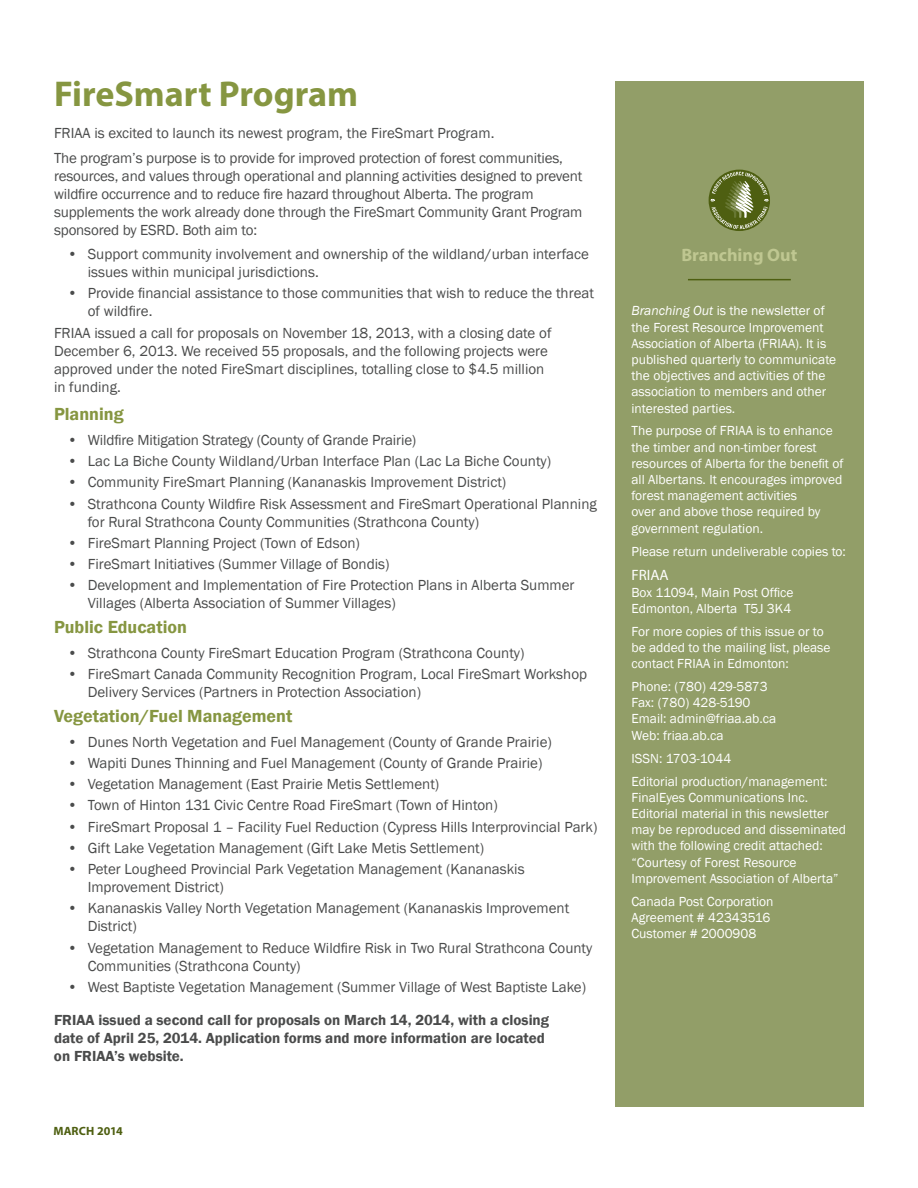
<style>
.page{position:relative;width:918px;height:1188px;background:#fff}
.page>*{position:absolute;margin:0;border:0;box-sizing:border-box;transform-origin:0 0}
.t1{font:700 36px "Myriad Pro";color:#869641}
.t2{font:600 18px "Franklin Gothic";color:#869641}
.t3{font:700 18px "Myriad Pro";color:#bfc791}
.t4{font:15px/18px "Franklin Gothic";color:#4a4b4b}
.t5{font:600 15px/18px "Franklin Gothic";color:#4a4b4b}
.t6{font:15px "Myriad Pro";color:#fff}
.t7{font:13.5px/16.2px "Franklin Gothic";color:#fff}
.t8{font:700 12px "Myriad Pro";letter-spacing:.01em;color:#4e5f11}
.s1{font-style:italic}
</style>
<div class="page">
<div style="left:616px;top:81px;width:248px;height:1026px;background:#929e68"></div>
<hr style="left:688px;top:279px;width:103px;height:1px;background:#4e5f11">
<svg style="left:709px;top:170px;width:61px;height:61px"></svg>
<svg style="left:711px;top:172px;width:58px;height:57px"></svg>
<h1 class="t1" style="left:54px;top:71px;width:306px">FireSmart Program</h1>
<p class="t4" style="left:54px;top:121px;width:510px;line-height:24.8px">FRIAA is excited to launch its newest program, the FireSmart Program.<br>The program’s purpose is to provide for improved protection of forest communities,</p>
<p class="t4" style="left:54px;top:167px;width:530px">resources, and values through operational and planning activities designed to prevent wildfire occurrence and to reduce fire hazard throughout Alberta. The program supplements the work already done through the FireSmart Community Grant Program sponsored by ESRD. Both aim to:</p>
<p class="t4" style="left:88px;top:246px;width:503px;text-indent:-20px">• Support community involvement and ownership of the wildland/urban interface issues within municipal jurisdictions.</p>
<p class="t4" style="left:88px;top:285px;width:508px;text-indent:-20px">• Provide financial assistance to those communities that wish to reduce the threat of wildfire.</p>
<p class="t4" style="left:54px;top:324px;width:499px">FRIAA issued a call for proposals on November 18, 2013, with a closing date of December 6, 2013. We received 55 proposals, and the following projects were approved under the noted FireSmart disciplines, totalling close to $4.5 million in funding.</p>
<p class="t2" style="left:54px;top:403px;width:71px">Planning</p>
<p class="t4" style="left:68px;top:431px;width:350px">• Wildfire Mitigation Strategy (County of Grande Prairie)</p>
<p class="t4" style="left:67px;top:452px;width:485px">• Lac La Biche County Wildland/Urban Interface Plan (Lac La Biche County)</p>
<p class="t4" style="left:67px;top:474px;width:440px">• Community FireSmart Planning (Kananaskis Improvement District)</p>
<p class="t4" style="left:88px;top:495px;width:511px;text-indent:-20px">• Strathcona County Wildfire Risk Assessment and FireSmart Operational Planning for Rural Strathcona County Communities (Strathcona County)</p>
<p class="t4" style="left:67px;top:534px;width:294px">• FireSmart Planning Project (Town of Edson)</p>
<p class="t4" style="left:67px;top:555px;width:324px">• FireSmart Initiatives (Summer Village of Bondis)</p>
<p class="t4" style="left:88px;top:577px;width:488px;text-indent:-20px">• Development and Implementation of Fire Protection Plans in Alberta Summer<br>Villages (Alberta Association of Summer Villages)</p>
<p class="t2" style="left:54px;top:616px;width:135px">Public Education</p>
<p class="t4" style="left:68px;top:644px;width:459px">• Strathcona County FireSmart Education Program (Strathcona County)</p>
<p class="t4" style="left:88px;top:665px;width:501px;text-indent:-20px">• FireSmart Canada Community Recognition Program, Local FireSmart Workshop<br>Delivery Services (Partners in Protection Association)</p>
<p class="t2" style="left:54px;top:705px;width:240px">Vegetation/Fuel Management</p>
<p class="t4" style="left:68px;top:733px;width:486px">• Dunes North Vegetation and Fuel Management (County of Grande Prairie)</p>
<p class="t4" style="left:68px;top:754px;width:477px">• Wapiti Dunes Thinning and Fuel Management (County of Grande Prairie)</p>
<p class="t4" style="left:68px;top:775px;width:373px">• Vegetation Management (East Prairie Metis Settlement)</p>
<p class="t4" style="left:68px;top:797px;width:432px">• Town of Hinton 131 Civic Centre Road FireSmart (Town of Hinton)</p>
<p class="t4" style="left:68px;top:818px;width:531px">• FireSmart Proposal 1 – Facility Fuel Reduction (Cypress Hills Interprovincial Park)</p>
<p class="t4" style="left:68px;top:839px;width:418px">• Gift Lake Vegetation Management (Gift Lake Metis Settlement)</p>
<p class="t4" style="left:88px;top:860px;width:438px;text-indent:-20px">• Peter Lougheed Provincial Park Vegetation Management (Kananaskis<br>Improvement District)</p>
<p class="t4" style="left:88px;top:900px;width:483px;text-indent:-20px">• Kananaskis Valley North Vegetation Management (Kananaskis Improvement<br>District)</p>
<p class="t4" style="left:88px;top:939px;width:506px;text-indent:-20px">• Vegetation Management to Reduce Wildfire Risk in Two Rural Strathcona County<br>Communities (Strathcona County)</p>
<p class="t4" style="left:68px;top:978px;width:520px">• West Baptiste Vegetation Management (Summer Village of West Baptiste Lake)</p>
<p class="t5" style="left:54px;top:1011px;width:497px">FRIAA issued a second call for proposals on March 14, 2014, with a closing date of April 25, 2014. Application forms and more information are located on FRIAA’s website.</p>
<p class="t8" style="left:53px;top:1123px;width:71px">MARCH 2014</p>
<p class="t3" style="left:681px;top:243px;width:117px">Branching Out</p>
<p class="t7" style="left:632px;top:303px;width:206px"><span class="s1">Branching Out</span> is the newsletter of the Forest Resource Improvement Association of Alberta (FRIAA). It is published quarterly to communicate the objectives and activities of the association to members and other interested parties.</p>
<p class="t7" style="left:632px;top:423px;width:214px">The purpose of FRIAA is to enhance the timber and non-timber forest resources of Alberta for the benefit of all Albertans. It encourages improved forest management activities<br>over and above those required by government regulation.</p>
<p class="t7" style="left:632px;top:543px;width:216px">Please return undeliverable copies to:</p>
<p class="t6" style="left:632px;top:566px;width:39px">FRIAA</p>
<p class="t7" style="left:632px;top:584px;width:164px">Box 11094, Main Post Office<br>Edmonton, Alberta T5J 3K4</p>
<p class="t7" style="left:632px;top:623px;width:201px">For more copies of this issue or to be added to the mailing list, please contact FRIAA in Edmonton:</p>
<p class="t7" style="left:632px;top:679px;width:146px">Phone: (780) 429-5873<br>Fax: (780) 428-5190<br>Email: admin@friaa.ab.ca<br>Web: friaa.ab.ca</p>
<p class="t7" style="left:632px;top:747px;width:198px;line-height:23px">ISSN: 1703-1044<br>Editorial production/management:</p>
<p class="t7" style="left:632px;top:789px;width:216px">FinalEyes Communications Inc.<br>Editorial material in this newsletter may be reproduced and disseminated with the following credit attached: “Courtesy of Forest Resource Improvement Association of Alberta”</p>
<p class="t7" style="left:632px;top:893px;width:143px">Canada Post Corporation<br>Agreement # 42343516<br>Customer # 2000908</p>
</div>
